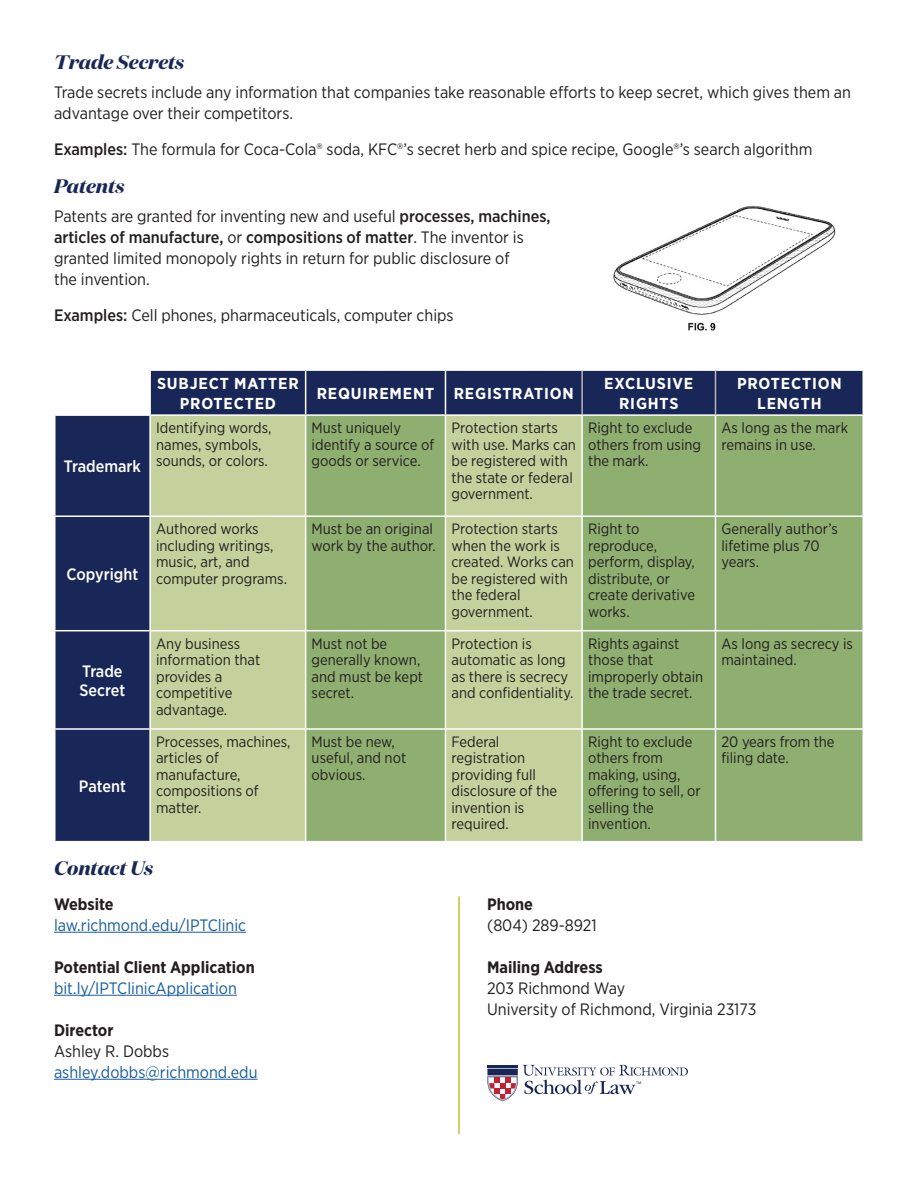
<style>
.page{position:relative;width:918px;height:1188px;background:#fff}
.page>*{position:absolute;margin:0;border:0;box-sizing:border-box;transform-origin:0 0}
.t1{font:italic 700 19.5px "Domaine Display";color:#182757}
.t2{font:16.5px/21px "Gotham Narrow";color:#231f20}
.t3{font:16.5px "Gotham Narrow";color:#175d9e}
.t4{font:700 16.5px "Gotham Narrow";color:#231f20}
.t5{font:500 16.5px/19.8px "Gotham Narrow";color:#fff}
.t6{font:700 15.9px/19.8px "Gotham Narrow";letter-spacing:.05em;color:#fff;text-align:center;scale:1.04 1}
.t7{font:15px/16.5px "Gotham Narrow";color:#231f20}
.s1{font-weight:500}
</style>
<div class="page">
<div style="left:56px;top:370px;width:806px;height:471px;background:#182757"></div>
<div style="left:151px;top:416px;width:154px;height:425px;background:#c4d19c"></div>
<div style="left:306px;top:415px;width:140px;height:427px;background:#8faf71"></div>
<div style="left:446px;top:416px;width:135px;height:425px;background:#c4d19c"></div>
<div style="left:583px;top:415px;width:279px;height:427px;background:#8faf71"></div>
<hr style="left:581px;top:371px;width:2px;height:43px;background:#b9b6b5">
<hr style="left:715px;top:371px;width:1px;height:43px;background:#b9b6b5">
<hr style="left:54px;top:369px;width:96px;height:2px;background:#fff">
<hr style="left:150px;top:515px;width:156px;height:2px;background:#fff">
<hr style="left:445px;top:371px;width:1px;height:43px;background:#fff">
<hr style="left:445px;top:416px;width:1px;height:99px;background:#fff">
<hr style="left:305px;top:517px;width:1px;height:113px;background:#fff">
<hr style="left:445px;top:631px;width:1px;height:97px;background:#fff">
<hr style="left:445px;top:730px;width:1px;height:111px;background:#fff">
<hr style="left:150px;top:630px;width:156px;height:1px;background:#fff">
<hr style="left:305px;top:730px;width:1px;height:111px;background:#fff">
<hr style="left:149px;top:517px;width:2px;height:113px;background:#fff">
<hr style="left:150px;top:728px;width:156px;height:2px;background:#fff">
<hr style="left:149px;top:730px;width:2px;height:111px;background:#fff">
<hr style="left:306px;top:841px;width:139px;height:1px;background:#fff">
<hr style="left:306px;top:630px;width:139px;height:1px;background:#fff">
<hr style="left:305px;top:631px;width:1px;height:97px;background:#fff">
<hr style="left:306px;top:728px;width:139px;height:2px;background:#fff">
<hr style="left:446px;top:728px;width:136px;height:2px;background:#fff">
<hr style="left:445px;top:517px;width:1px;height:113px;background:#fff">
<hr style="left:446px;top:630px;width:136px;height:1px;background:#fff">
<hr style="left:582px;top:630px;width:133px;height:1px;background:#fff">
<hr style="left:716px;top:630px;width:148px;height:1px;background:#fff">
<hr style="left:306px;top:369px;width:139px;height:2px;background:#fff">
<hr style="left:446px;top:369px;width:136px;height:2px;background:#fff">
<hr style="left:582px;top:369px;width:133px;height:2px;background:#fff">
<hr style="left:716px;top:369px;width:148px;height:2px;background:#fff">
<hr style="left:581px;top:416px;width:2px;height:99px;background:#fff">
<hr style="left:715px;top:416px;width:1px;height:99px;background:#fff">
<hr style="left:306px;top:414px;width:139px;height:2px;background:#fff">
<hr style="left:305px;top:416px;width:1px;height:99px;background:#fff">
<hr style="left:446px;top:414px;width:136px;height:2px;background:#fff">
<hr style="left:582px;top:414px;width:133px;height:2px;background:#fff">
<hr style="left:716px;top:414px;width:148px;height:2px;background:#fff">
<hr style="left:306px;top:515px;width:139px;height:2px;background:#fff">
<hr style="left:446px;top:515px;width:136px;height:2px;background:#fff">
<hr style="left:582px;top:515px;width:133px;height:2px;background:#fff">
<hr style="left:581px;top:517px;width:2px;height:113px;background:#fff">
<hr style="left:716px;top:515px;width:148px;height:2px;background:#fff">
<hr style="left:715px;top:517px;width:1px;height:113px;background:#fff">
<hr style="left:581px;top:631px;width:2px;height:97px;background:#fff">
<hr style="left:715px;top:631px;width:1px;height:97px;background:#fff">
<hr style="left:582px;top:728px;width:133px;height:2px;background:#fff">
<hr style="left:581px;top:730px;width:2px;height:111px;background:#fff">
<hr style="left:716px;top:728px;width:148px;height:2px;background:#fff">
<hr style="left:715px;top:730px;width:1px;height:111px;background:#fff">
<hr style="left:582px;top:841px;width:133px;height:1px;background:#fff">
<hr style="left:716px;top:841px;width:148px;height:1px;background:#fff">
<hr style="left:150px;top:369px;width:156px;height:2px;background:#fff">
<hr style="left:149px;top:371px;width:2px;height:43px;background:#fff">
<hr style="left:305px;top:371px;width:1px;height:43px;background:#fff">
<hr style="left:150px;top:414px;width:156px;height:2px;background:#fff">
<hr style="left:54px;top:630px;width:96px;height:1px;background:#fff">
<hr style="left:149px;top:631px;width:2px;height:97px;background:#fff">
<hr style="left:54px;top:728px;width:96px;height:2px;background:#fff">
<hr style="left:54px;top:414px;width:96px;height:2px;background:#fff">
<hr style="left:149px;top:416px;width:2px;height:99px;background:#fff">
<hr style="left:54px;top:515px;width:96px;height:2px;background:#fff">
<hr style="left:458px;top:896px;width:2px;height:238px;background:#bdc531">
<hr style="left:54px;top:932px;width:192px;height:1px;background:#175d9e">
<hr style="left:54px;top:995px;width:183px;height:1px;background:#175d9e">
<hr style="left:54px;top:1079px;width:204px;height:1px;background:#175d9e">
<svg style="left:487px;top:1065px;width:201px;height:37px"></svg>
<img style="left:613px;top:205px;width:223px;height:126px">
<p class="t1" style="left:54px;top:50px;width:132px">Trade Secrets</p>
<p class="t2" style="left:54px;top:81px;width:799px">Trade secrets include any information that companies take reasonable efforts to keep secret, which gives them an advantage over their competitors.</p>
<p class="t2" style="left:54px;top:138px;width:760px"><span class="s1">Examples:</span> The formula for Coca-Cola® soda, KFC®’s secret herb and spice recipe, Google®’s search algorithm</p>
<p class="t1" style="left:54px;top:174px;width:72px">Patents</p>
<p class="t2" style="left:54px;top:205px;width:498px">Patents are granted for inventing new and useful <span class="s1">processes, machines, articles of manufacture,</span> or <span class="s1">compositions of matter</span>. The inventor is granted limited monopoly rights in return for public disclosure of<br>the invention.</p>
<p class="t2" style="left:54px;top:304px;width:401px"><span class="s1">Examples:</span> Cell phones, pharmaceuticals, computer chips</p>
<p class="t5" style="left:64px;top:456px;width:78px">Trademark</p>
<p class="t5" style="left:67px;top:564px;width:73px">Copyright</p>
<p class="t5" style="left:80px;top:661px;width:47px">Trade<br>Secret</p>
<p class="t5" style="left:79px;top:776px;width:48px">Patent</p>
<p class="t6" style="left:157px;top:374px;width:138px">SUBJECT MATTER<br>PROTECTED</p>
<p class="t6" style="left:317px;top:384px;width:115px">REQUIREMENT</p>
<p class="t6" style="left:454px;top:384px;width:117px">REGISTRATION</p>
<p class="t6" style="left:604px;top:374px;width:87px">EXCLUSIVE<br>RIGHTS</p>
<p class="t6" style="left:737px;top:374px;width:102px">PROTECTION<br>LENGTH</p>
<p class="t7" style="left:156px;top:419px;width:117px">Identifying words, names, symbols, sounds, or colors.</p>
<p class="t7" style="left:312px;top:419px;width:124px">Must uniquely identify a source of goods or service.</p>
<p class="t7" style="left:452px;top:419px;width:126px">Protection starts with use. Marks can be registered with the state or federal government.</p>
<p class="t7" style="left:588px;top:419px;width:115px">Right to exclude others from using the mark.</p>
<p class="t7" style="left:722px;top:419px;width:128px">As long as the mark remains in use.</p>
<p class="t7" style="left:156px;top:520px;width:132px">Authored works including writings, music, art, and computer programs.</p>
<p class="t7" style="left:312px;top:520px;width:126px">Must be an original work by the author.</p>
<p class="t7" style="left:452px;top:520px;width:124px">Protection starts when the work is created. Works can be registered with the federal government.</p>
<p class="t7" style="left:588px;top:520px;width:108px">Right to reproduce, perform, display, distribute, or create derivative works.</p>
<p class="t7" style="left:722px;top:520px;width:118px">Generally author’s lifetime plus 70 years.</p>
<p class="t7" style="left:156px;top:635px;width:106px">Any business information that provides a competitive advantage.</p>
<p class="t7" style="left:312px;top:635px;width:113px">Must not be generally known, and must be kept secret.</p>
<p class="t7" style="left:452px;top:635px;width:123px">Protection is automatic as long as there is secrecy and confidentiality.</p>
<p class="t7" style="left:588px;top:635px;width:117px">Rights against those that improperly obtain the trade secret.</p>
<p class="t7" style="left:722px;top:635px;width:133px">As long as secrecy is maintained.</p>
<p class="t7" style="left:156px;top:733px;width:136px">Processes, machines, articles of manufacture, compositions of matter.</p>
<p class="t7" style="left:312px;top:733px;width:96px">Must be new, useful, and not obvious.</p>
<p class="t7" style="left:452px;top:733px;width:107px">Federal registration providing full disclosure of the invention is required.</p>
<p class="t7" style="left:588px;top:733px;width:114px">Right to exclude others from making, using, offering to sell, or selling the invention.</p>
<p class="t7" style="left:722px;top:733px;width:115px">20 years from the filing date.</p>
<p class="t1" style="left:54px;top:855px;width:101px">Contact Us</p>
<p class="t4" style="left:54px;top:893px;width:61px">Website</p>
<p class="t3" style="left:54px;top:915px;width:194px">law.richmond.edu/IPTClinic</p>
<p class="t4" style="left:54px;top:956px;width:202px">Potential Client Application</p>
<p class="t3" style="left:54px;top:978px;width:184px">bit.ly/IPTClinicApplication</p>
<p class="t4" style="left:54px;top:1019px;width:61px">Director</p>
<p class="t2" style="left:54px;top:1040px;width:117px">Ashley R. Dobbs</p>
<p class="t3" style="left:54px;top:1062px;width:205px">ashley.dobbs@richmond.edu</p>
<p class="t4" style="left:487px;top:893px;width:48px">Phone</p>
<p class="t2" style="left:487px;top:914px;width:111px">(804) 289-8921</p>
<p class="t4" style="left:487px;top:956px;width:117px">Mailing Address</p>
<p class="t2" style="left:487px;top:977px;width:140px">203 Richmond Way</p>
<p class="t2" style="left:487px;top:998px;width:271px">University of Richmond, Virginia 23173</p>
</div>
